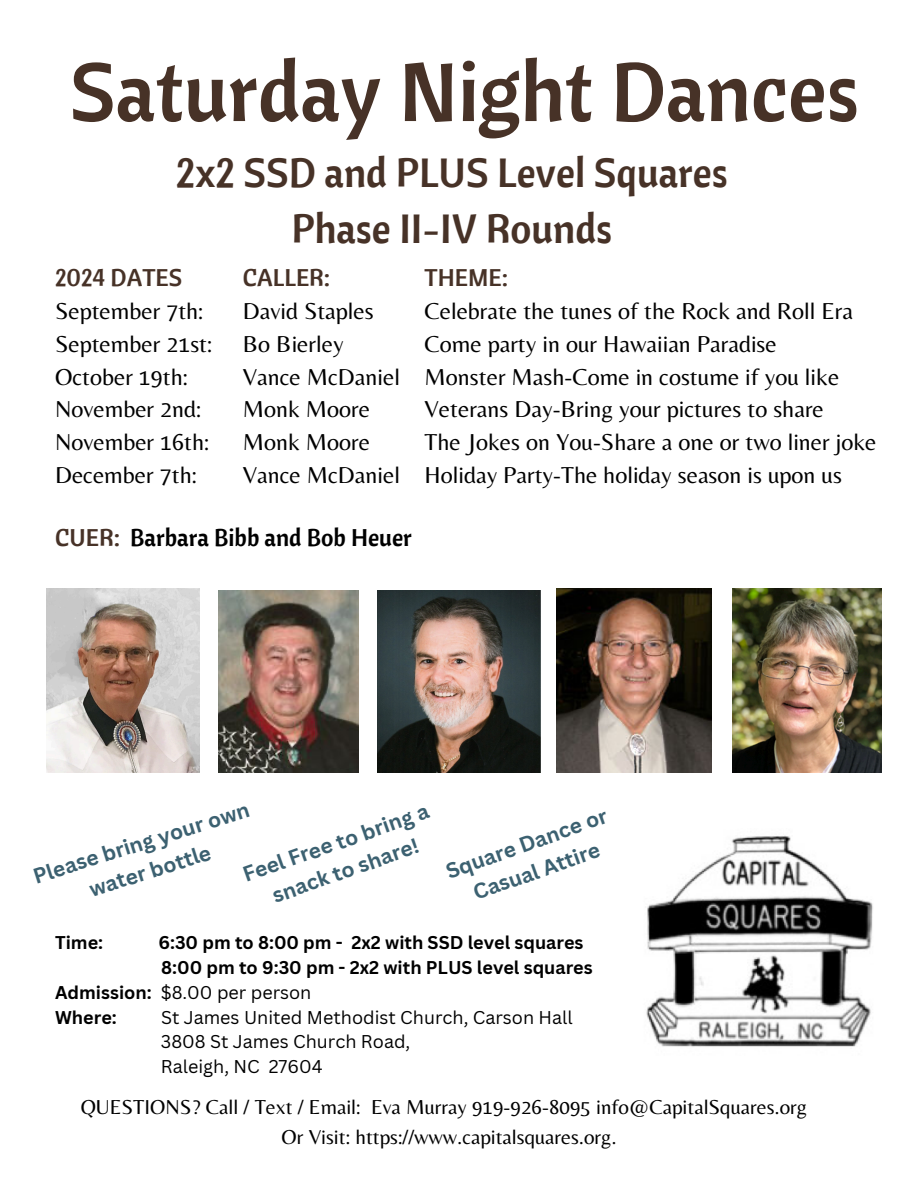
<style>
.page{position:relative;width:918px;height:1188px;background:#fff}
.page>*{position:absolute;margin:0;border:0;box-sizing:border-box;transform-origin:0 0}
.t1{font:82.5px "Cantora One";color:#473227}
.t2{font:40.5px/56.2px "Cantora One";color:#473227;text-align:center}
.t3{font:24px/32.8px "Belleza";color:#000}
.t4{font:24px "Cantora One";color:#000}
.t5{font:21px/29.2px "Belleza";color:#000;text-align:center}
.t6{font:700 21px/29.2px "Canva Sans";color:#3c6171;text-align:center}
.t7{font:18px "Canva Sans";color:#000}
.t8{font:700 18px "Canva Sans";color:#000}
.s1{font-family:"Cantora One";color:#473227}
.s2{color:#473227}
.s3{font-weight:700}
</style>
<div class="page">
<img style="left:646px;top:835px;width:227px;height:212px">
<img style="left:378px;top:590px;width:163px;height:183px">
<img style="left:732px;top:589px;width:150px;height:183px">
<img style="left:557px;top:589px;width:154px;height:183px">
<img style="left:219px;top:590px;width:139px;height:183px">
<img style="left:46px;top:589px;width:153px;height:183px">
<p class="t1" style="left:70px;top:39px;width:791px">Saturday Night Dances</p>
<p class="t2" style="left:176px;top:143px;width:554px">2x2 SSD and PLUS Level Squares<br>Phase II-IV Rounds</p>
<p class="t3" style="left:55px;top:261px;width:159px"><span class="s1">2024 DATES<br></span>September 7th:<br>September 21st:<br>October 19th:<br>November 2nd:<br>November 16th:<br>December 7th:</p>
<p class="t3" style="left:243px;top:261px;width:159px"><span class="s1">CALLER:<br></span>David Staples<br>Bo Bierley<br>Vance McDaniel<br>Monk Moore<br>Monk Moore<br>Vance McDaniel</p>
<p class="t3" style="left:425px;top:261px;width:453px"><span class="s1">THEME:<br></span>Celebrate the tunes of the Rock and Roll Era Come party in our Hawaiian Paradise<br>Monster Mash-Come in costume if you like Veterans Day-Bring your pictures to share<br>The Jokes on You-Share a one or two liner joke Holiday Party-The holiday season is upon us</p>
<p class="t4" style="left:55px;top:522px;width:358px"><span class="s2">CUER:</span> Barbara Bibb and Bob Heuer</p>
<p class="t6" style="left:29px;top:861px;width:227px;rotate:-17deg">Please bring your own water bottle</p>
<p class="t6" style="left:238px;top:860px;width:197px;rotate:-19deg">Feel Free to bring a snack to share!</p>
<h5 class="t6" style="left:442px;top:858px;width:171px;rotate:-20deg">Square Dance or<br>Casual Attire</h5>
<p class="t8" style="left:55px;top:930px;width:50px">Time:</p>
<p class="t8" style="left:158px;top:930px;width:427px">6:30 pm to 8:00 pm - 2x2 with SSD level squares</p>
<p class="t8" style="left:161px;top:955px;width:433px">8:00 pm to 9:30 pm - 2x2 with PLUS level squares</p>
<p class="t7" style="left:55px;top:980px;width:258px"><span class="s3">Admission:</span> $8.00 per person</p>
<h4 class="t8" style="left:55px;top:1004px;width:63px">Where:</h4>
<h4 class="t7" style="left:161px;top:1004px;width:413px">St James United Methodist Church, Carson Hall</h4>
<h4 class="t7" style="left:161px;top:1029px;width:251px">3808 St James Church Road,</h4>
<h4 class="t7" style="left:161px;top:1054px;width:163px">Raleigh, NC 27604</h4>
<p class="t5" style="left:81px;top:1092px;width:728px">QUESTIONS? Call / Text / Email: Eva Murray 919-926-8095 info@CapitalSquares.org<br>Or Visit: https://www.capitalsquares.org.</p>
</div>
